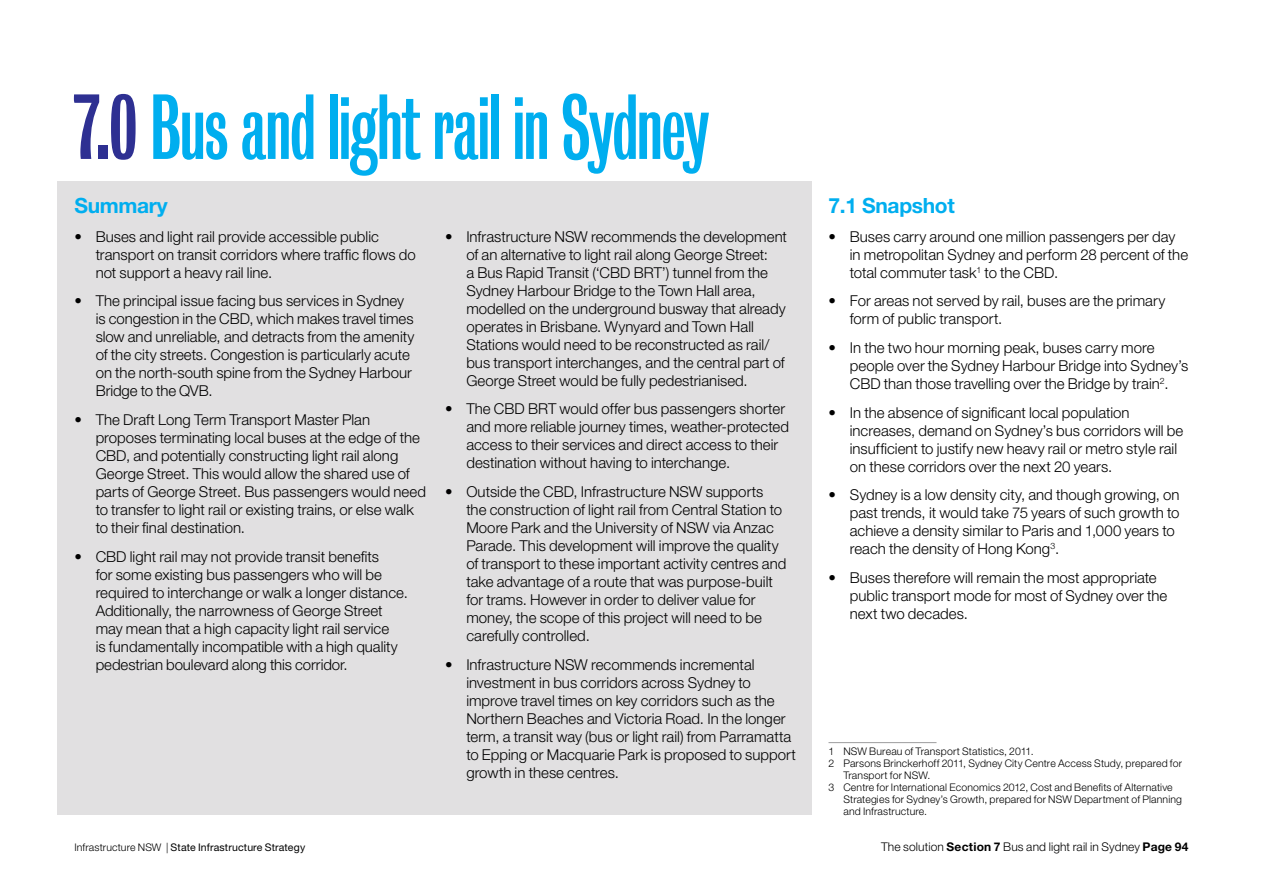
<style>
.page{position:relative;width:1263px;height:893px;background:#fff}
.page>*{position:absolute;margin:0;border:0;box-sizing:border-box;transform-origin:0 0}
.t1{font:84px "Bureau Grotesque One Three";letter-spacing:-.01em;color:#00aeef}
.t2{font:700 21px "Helvetica Neue LT Std";letter-spacing:-.015em;color:#00aeef}
.t3{font:300 15px/18px "Helvetica Neue LT Std";color:#000}
.t4{font:300 12px "Helvetica Neue LT Std";letter-spacing:.01em;color:#000}
.t5{font:300 10.5px "Helvetica Neue LT Std";letter-spacing:.015em;color:#000}
.t6{font:10.5px "Helvetica Neue LT Std";letter-spacing:.015em;color:#000}
.s1{color:#2e3092}
.s2{font-weight:300}
.s3{font-weight:700}
</style>
<div class="page">
<div style="left:57px;top:181px;width:754px;height:634px;background:#e1e0e1"></div>
<hr style="left:828px;top:742px;width:108px;height:1px;background:#9c9c9d">
<h1 class="t1" style="left:74px;top:81px;width:636px"><span class="s1">7.0</span> Bus and light rail in Sydney</h1>
<h2 class="t2" style="left:74px;top:193px;width:95px">Summary</h2>
<p class="t3" style="left:96px;top:227px;width:322px;text-indent:-21px">• Buses and light rail provide accessible public transport on transit corridors where traffic flows do not support a heavy rail line.</p>
<p class="t3" style="left:96px;top:292px;width:320px;text-indent:-21px">• The principal issue facing bus services in Sydney is congestion in the CBD, which makes travel times slow and unreliable, and detracts from the amenity of the city streets. Congestion is particularly acute on the north-south spine from the Sydney Harbour Bridge to the QVB.</p>
<p class="t3" style="left:96px;top:410px;width:332px;text-indent:-21px">• The Draft Long Term Transport Master Plan proposes terminating local buses at the edge of the CBD, and potentially constructing light rail along George Street. This would allow the shared use of parts of George Street. Bus passengers would need to transfer to light rail or existing trains, or else walk to their final destination.</p>
<p class="t3" style="left:96px;top:547px;width:314px;text-indent:-21px">• CBD light rail may not provide transit benefits<br>for some existing bus passengers who will be required to interchange or walk a longer distance.<br>Additionally, the narrowness of George Street may mean that a high capacity light rail service<br>is fundamentally incompatible with a high quality pedestrian boulevard along this corridor.</p>
<p class="t3" style="left:466px;top:227px;width:322px;text-indent:-21px">• Infrastructure NSW recommends the development of an alternative to light rail along George Street:<br>a Bus Rapid Transit (‘CBD BRT’) tunnel from the Sydney Harbour Bridge to the Town Hall area, modelled on the underground busway that already operates in Brisbane. Wynyard and Town Hall Stations would need to be reconstructed as rail/ bus transport interchanges, and the central part of George Street would be fully pedestrianised.</p>
<p class="t3" style="left:466px;top:400px;width:324px;text-indent:-21px">• The CBD BRT would offer bus passengers shorter and more reliable journey times, weather-protected access to their services and direct access to their destination without having to interchange.</p>
<p class="t3" style="left:466px;top:482px;width:322px;text-indent:-21px">• Outside the CBD, Infrastructure NSW supports the construction of light rail from Central Station to Moore Park and the University of NSW via Anzac Parade. This development will improve the quality of transport to these important activity centres and take advantage of a route that was purpose‑built for trams. However in order to deliver value for money, the scope of this project will need to be carefully controlled.</p>
<p class="t3" style="left:466px;top:655px;width:331px;text-indent:-21px">• Infrastructure NSW recommends incremental investment in bus corridors across Sydney to improve travel times on key corridors such as the Northern Beaches and Victoria Road. In the longer term, a transit way (bus or light rail) from Parramatta to Epping or Macquarie Park is proposed to support growth in these centres.</p>
<h2 class="t2" style="left:828px;top:193px;width:128px">7.1 Snapshot</h2>
<p class="t3" style="left:850px;top:227px;width:340px;text-indent:-21px">• Buses carry around one million passengers per day in metropolitan Sydney and perform 28 percent of the total commuter task<sup>1</sup> to the CBD.</p>
<p class="t3" style="left:850px;top:292px;width:317px;text-indent:-21px">• For areas not served by rail, buses are the primary form of public transport.</p>
<p class="t3" style="left:850px;top:338px;width:340px;text-indent:-21px">• In the two hour morning peak, buses carry more people over the Sydney Harbour Bridge into Sydney’s<br>CBD than those travelling over the Bridge by train<sup>2</sup>.</p>
<p class="t3" style="left:850px;top:403px;width:335px;text-indent:-21px">• In the absence of significant local population increases, demand on Sydney’s bus corridors will be insufficient to justify new heavy rail or metro style rail on these corridors over the next 20 years.</p>
<p class="t3" style="left:850px;top:486px;width:331px;text-indent:-21px">• Sydney is a low density city, and though growing, on past trends, it would take 75 years of such growth to achieve a density similar to Paris and 1,000 years to reach the density of Hong Kong<sup>3</sup>.</p>
<p class="t3" style="left:850px;top:568px;width:319px;text-indent:-21px">• Buses therefore will remain the most appropriate public transport mode for most of Sydney over the next two decades.</p>
<p class="t5" style="left:828px;top:744px;width:207px">1 NSW Bureau of Transport Statistics, 2011.</p>
<p class="t5" style="left:828px;top:756px;width:355px">2 Parsons Brinckerhoff 2011, Sydney City Centre Access Study, prepared for</p>
<p class="t5" style="left:843px;top:768px;width:88px">Transport for NSW.</p>
<p class="t5" style="left:828px;top:780px;width:346px">3 Centre for International Economics 2012, Cost and Benefits of Alternative</p>
<p class="t5" style="left:843px;top:792px;width:340px">Strategies for Sydney’s Growth, prepared for NSW Department of Planning</p>
<p class="t5" style="left:843px;top:804px;width:85px">and Infrastructure.</p>
<p class="t6" style="left:74px;top:841px;width:232px"><span class="s2">Infrastructure NSW |</span> State Infrastructure Strategy</p>
<p class="t4" style="left:881px;top:839px;width:309px">The solution <span class="s3">Section 7</span> Bus and light rail in Sydney <span class="s3">Page 94</span></p>
</div>
